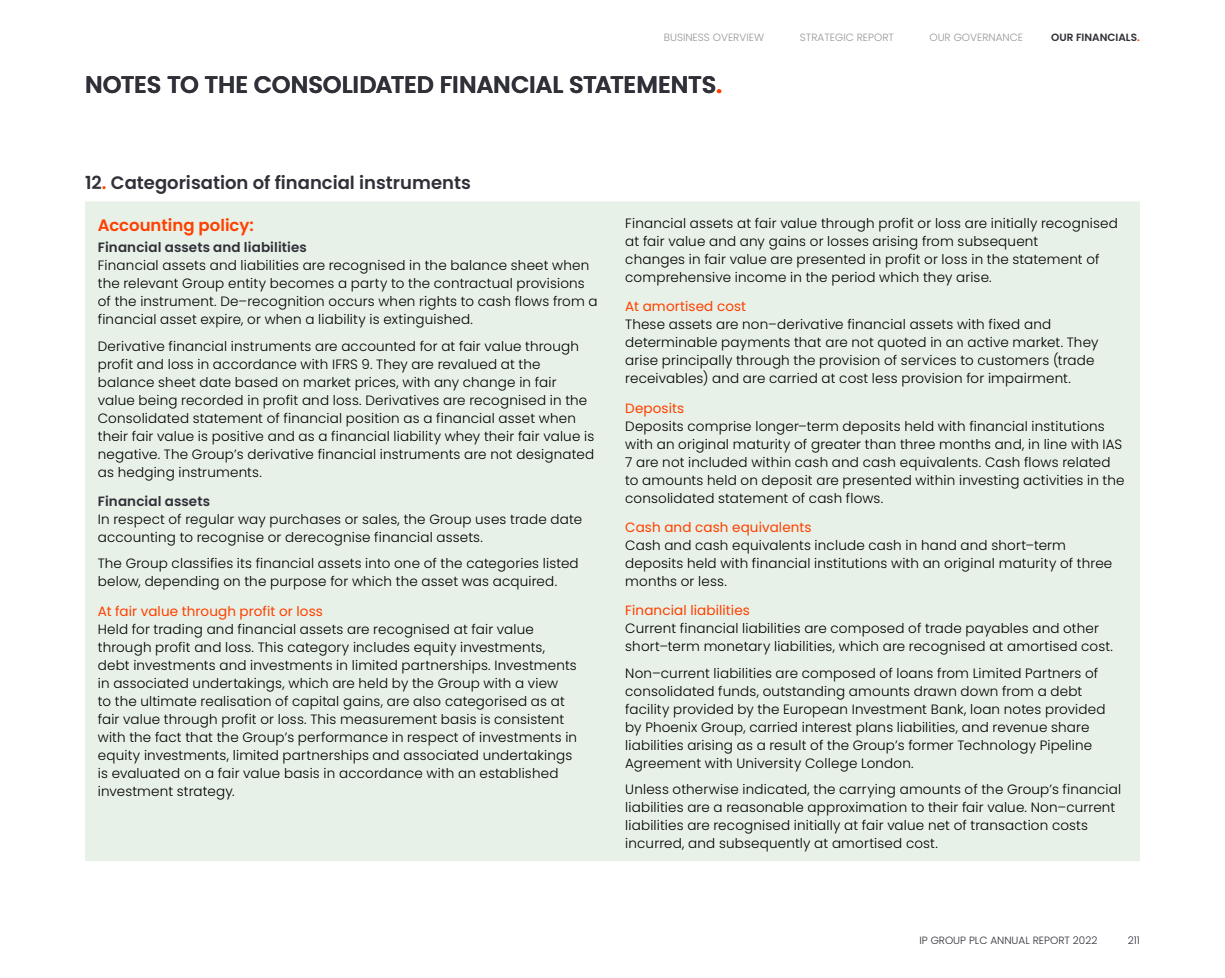
<style>
.page{position:relative;width:1225px;height:978px;background:#fff}
.page>*{position:absolute;margin:0;border:0;box-sizing:border-box;transform-origin:0 0}
.t1{font:600 24px "Poppins";letter-spacing:-.015em;color:#303039}
.t2{font:600 18px "Poppins";color:#303039}
.t3{font:600 16.5px "Poppins";color:#ff3f00}
.t4{font:300 13.5px/18px "Poppins";letter-spacing:.01em;color:#000}
.t5{font:13.5px "Poppins";letter-spacing:.01em;color:#ff3f00}
.t6{font:600 13.5px "Poppins";letter-spacing:.01em;color:#303039}
.t7{font:300 10.5px "Poppins";color:#97979c}
.t8{font:300 10.5px "Poppins";color:#303039}
.t9{font:600 10.5px "Poppins";color:#303039}
.s1{color:#ff3f00}
</style>
<div class="page">
<div style="left:85px;top:201px;width:1055px;height:660px;background:#e8f1e7"></div>
<p class="t7" style="left:664px;top:31px;width:102px">BUSINESS OVERVIEW</p>
<p class="t9" style="left:1051px;top:31px;width:90px">OUR FINANCIALS<span class="s1">.</span></p>
<h1 class="t1" style="left:85px;top:71px;width:639px">NOTES TO THE CONSOLIDATED FINANCIAL STATEMENTS<span class="s1">.</span></h1>
<p class="t7" style="left:800px;top:31px;width:96px">STRATEGIC REPORT</p>
<p class="t7" style="left:929px;top:31px;width:95px">OUR GOVERNANCE</p>
<h2 class="t2" style="left:85px;top:172px;width:387px">12<span class="s1">.</span> Categorisation of financial instruments</h2>
<p class="t3" style="left:98px;top:216px;width:157px">Accounting policy:</p>
<p class="t6" style="left:98px;top:240px;width:211px">Financial assets and liabilities</p>
<p class="t4" style="left:98px;top:257px;width:501px">Financial assets and liabilities are recognised in the balance sheet when the relevant Group entity becomes a party to the contractual provisions of the instrument. De–recognition occurs when rights to cash flows from a financial asset expire, or when a liability is extinguished.</p>
<p class="t4" style="left:98px;top:337px;width:498px">Derivative financial instruments are accounted for at fair value through profit and loss in accordance with IFRS 9. They are revalued at the balance sheet date based on market prices, with any change in fair value being recorded in profit and loss. Derivatives are recognised in the Consolidated statement of financial position as a financial asset when their fair value is positive and as a financial liability whey their fair value is negative. The Group’s derivative financial instruments are not designated as hedging instruments.</p>
<p class="t6" style="left:98px;top:493px;width:114px">Financial assets</p>
<p class="t4" style="left:98px;top:510px;width:486px">In respect of regular way purchases or sales, the Group uses trade date accounting to recognise or derecognise financial assets.</p>
<p class="t4" style="left:98px;top:555px;width:482px">The Group classifies its financial assets into one of the categories listed below, depending on the purpose for which the asset was acquired.</p>
<p class="t5" style="left:98px;top:603px;width:226px">At fair value through profit or loss</p>
<p class="t4" style="left:98px;top:620px;width:481px">Held for trading and financial assets are recognised at fair value through profit and loss. This category includes equity investments, debt investments and investments in limited partnerships. Investments in associated undertakings, which are held by the Group with a view<br>to the ultimate realisation of capital gains, are also categorised as at fair value through profit or loss. This measurement basis is consistent with the fact that the Group’s performance in respect of investments in equity investments, limited partnerships and associated undertakings is evaluated on a fair value basis in accordance with an established investment strategy.</p>
<p class="t4" style="left:625px;top:215px;width:494px">Financial assets at fair value through profit or loss are initially recognised at fair value and any gains or losses arising from subsequent<br>changes in fair value are presented in profit or loss in the statement of comprehensive income in the period which they arise.</p>
<p class="t5" style="left:625px;top:299px;width:122px">At amortised cost</p>
<p class="t4" style="left:625px;top:316px;width:474px">These assets are non–derivative financial assets with fixed and determinable payments that are not quoted in an active market. They arise principally through the provision of services to customers (trade receivables) and are carried at cost less provision for impairment.</p>
<p class="t5" style="left:625px;top:400px;width:60px">Deposits</p>
<p class="t4" style="left:625px;top:417px;width:501px">Deposits comprise longer–term deposits held with financial institutions with an original maturity of greater than three months and, in line with IAS 7 are not included within cash and cash equivalents. Cash flows related to amounts held on deposit are presented within investing activities in the consolidated statement of cash flows.</p>
<p class="t5" style="left:625px;top:519px;width:188px">Cash and cash equivalents</p>
<p class="t4" style="left:625px;top:536px;width:488px">Cash and cash equivalents include cash in hand and short–term deposits held with financial institutions with an original maturity of three months or less.</p>
<p class="t5" style="left:625px;top:603px;width:126px">Financial liabilities</p>
<p class="t4" style="left:625px;top:619px;width:489px">Current financial liabilities are composed of trade payables and other short–term monetary liabilities, which are recognised at amortised cost.</p>
<p class="t4" style="left:625px;top:664px;width:482px">Non–current liabilities are composed of loans from Limited Partners of consolidated funds, outstanding amounts drawn down from a debt facility provided by the European Investment Bank, loan notes provided by Phoenix Group, carried interest plans liabilities, and revenue share liabilities arising as a result of the Group’s former Technology Pipeline Agreement with University College London.</p>
<p class="t4" style="left:625px;top:780px;width:497px">Unless otherwise indicated, the carrying amounts of the Group’s financial liabilities are a reasonable approximation to their fair value. Non–current liabilities are recognised initially at fair value net of transaction costs incurred, and subsequently at amortised cost.</p>
<p class="t8" style="left:919px;top:934px;width:179px">IP GROUP PLC ANNUAL REPORT 2022</p>
<p class="t8" style="left:1127px;top:934px;width:14px">211</p>
</div>
